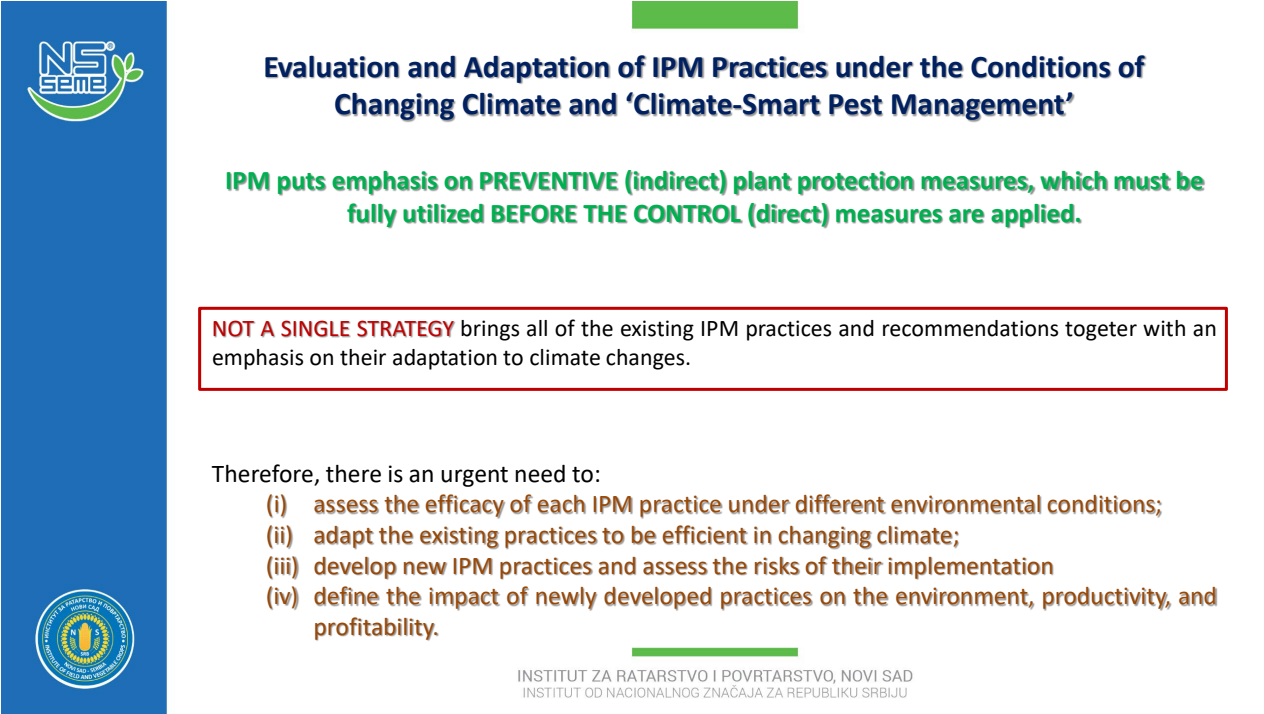
<style>
.page{position:relative;width:1264px;height:714px;background:#fff}
.page>*{position:absolute;margin:0;border:0;box-sizing:border-box;transform-origin:0 0}
.t1{font:700 31.5px/37.8px "Calibri";color:#002060;text-align:center}
.t2{font:700 27px/32.4px "Calibri";color:#00b050;text-align:center}
.t3{font:25.5px/30.6px "Calibri";color:#984807}
.t4{font:25.5px "Calibri";color:#000}
.t5{font:24px/28.8px "Calibri";color:#000}
.s1{color:#c00000}
</style>
<div class="page">
<img style="left:2px;top:2px;width:1171px;height:711px">
<img style="left:244px;top:37px;width:570px;height:70px">
<img style="left:814px;top:37px;width:17px;height:38px">
<img style="left:831px;top:37px;width:61px;height:38px">
<img style="left:892px;top:37px;width:7px;height:38px">
<img style="left:899px;top:37px;width:51px;height:38px">
<img style="left:950px;top:37px;width:223px;height:70px">
<img style="left:314px;top:75px;width:398px;height:70px">
<img style="left:712px;top:75px;width:10px;height:70px">
<img style="left:722px;top:75px;width:85px;height:70px">
<img style="left:807px;top:75px;width:288px;height:70px">
<img style="left:208px;top:155px;width:998px;height:61px">
<img style="left:330px;top:187px;width:487px;height:61px">
<img style="left:817px;top:187px;width:289px;height:61px">
<img style="left:197px;top:305px;width:42px;height:54px">
<img style="left:239px;top:305px;width:6px;height:54px">
<img style="left:245px;top:305px;width:14px;height:54px">
<img style="left:259px;top:305px;width:7px;height:54px">
<img style="left:266px;top:305px;width:69px;height:54px">
<img style="left:335px;top:305px;width:6px;height:54px">
<img style="left:341px;top:305px;width:98px;height:54px">
<img style="left:439px;top:305px;width:38px;height:54px">
<img style="left:250px;top:479px;width:56px;height:31px">
<img style="left:297px;top:480px;width:65px;height:30px">
<img style="left:362px;top:480px;width:6px;height:30px">
<img style="left:368px;top:480px;width:41px;height:30px">
<img style="left:409px;top:480px;width:79px;height:30px">
<img style="left:488px;top:480px;width:5px;height:30px">
<img style="left:493px;top:480px;width:21px;height:30px">
<img style="left:514px;top:480px;width:6px;height:30px">
<img style="left:520px;top:480px;width:50px;height:30px">
<img style="left:570px;top:480px;width:5px;height:30px">
<img style="left:575px;top:480px;width:42px;height:30px">
<img style="left:617px;top:480px;width:5px;height:30px">
<img style="left:622px;top:480px;width:84px;height:30px">
<img style="left:706px;top:480px;width:5px;height:30px">
<img style="left:711px;top:480px;width:62px;height:30px">
<img style="left:773px;top:480px;width:5px;height:30px">
<img style="left:778px;top:480px;width:90px;height:30px">
<img style="left:868px;top:480px;width:6px;height:30px">
<img style="left:874px;top:480px;width:151px;height:57px">
<img style="left:1025px;top:480px;width:5px;height:57px">
<img style="left:1030px;top:480px;width:108px;height:57px">
<img style="left:1138px;top:480px;width:7px;height:57px">
<img style="left:1145px;top:480px;width:28px;height:57px">
<img style="left:250px;top:510px;width:47px;height:30px">
<img style="left:297px;top:510px;width:60px;height:31px">
<img style="left:357px;top:510px;width:6px;height:31px">
<img style="left:363px;top:510px;width:40px;height:31px">
<img style="left:403px;top:510px;width:79px;height:31px">
<img style="left:482px;top:510px;width:5px;height:31px">
<img style="left:487px;top:510px;width:94px;height:31px">
<img style="left:581px;top:510px;width:5px;height:31px">
<img style="left:586px;top:510px;width:22px;height:31px">
<img style="left:608px;top:510px;width:32px;height:31px">
<img style="left:640px;top:510px;width:5px;height:31px">
<img style="left:645px;top:510px;width:86px;height:31px">
<img style="left:731px;top:510px;width:5px;height:31px">
<img style="left:736px;top:510px;width:20px;height:31px">
<img style="left:756px;top:510px;width:5px;height:31px">
<img style="left:761px;top:510px;width:94px;height:31px">
<img style="left:855px;top:510px;width:5px;height:31px">
<img style="left:860px;top:510px;width:76px;height:31px">
<img style="left:936px;top:510px;width:7px;height:31px">
<img style="left:943px;top:510px;width:40px;height:31px">
<img style="left:250px;top:540px;width:67px;height:31px">
<img style="left:297px;top:541px;width:83px;height:31px">
<img style="left:380px;top:541px;width:6px;height:31px">
<img style="left:386px;top:541px;width:44px;height:31px">
<img style="left:430px;top:541px;width:5px;height:31px">
<img style="left:435px;top:541px;width:42px;height:31px">
<img style="left:477px;top:541px;width:6px;height:31px">
<img style="left:483px;top:541px;width:93px;height:31px">
<img style="left:576px;top:541px;width:5px;height:31px">
<img style="left:581px;top:541px;width:39px;height:31px">
<img style="left:620px;top:541px;width:6px;height:31px">
<img style="left:626px;top:541px;width:65px;height:31px">
<img style="left:691px;top:541px;width:5px;height:31px">
<img style="left:696px;top:541px;width:41px;height:31px">
<img style="left:737px;top:541px;width:46px;height:31px">
<img style="left:783px;top:541px;width:5px;height:31px">
<img style="left:788px;top:541px;width:21px;height:31px">
<img style="left:809px;top:541px;width:6px;height:31px">
<img style="left:815px;top:541px;width:50px;height:31px">
<img style="left:865px;top:541px;width:6px;height:31px">
<img style="left:871px;top:541px;width:166px;height:31px">
<img style="left:1037px;top:541px;width:40px;height:31px">
<img style="left:250px;top:571px;width:67px;height:58px">
<img style="left:297px;top:572px;width:66px;height:30px">
<img style="left:363px;top:572px;width:7px;height:30px">
<img style="left:370px;top:572px;width:42px;height:30px">
<img style="left:412px;top:572px;width:175px;height:57px">
<img style="left:483px;top:572px;width:7px;height:57px">
<img style="left:490px;top:572px;width:21px;height:57px">
<img style="left:511px;top:572px;width:42px;height:57px">
<img style="left:587px;top:572px;width:109px;height:57px">
<img style="left:696px;top:572px;width:7px;height:57px">
<img style="left:703px;top:572px;width:93px;height:57px">
<img style="left:796px;top:572px;width:83px;height:57px">
<img style="left:803px;top:572px;width:61px;height:57px">
<img style="left:879px;top:572px;width:139px;height:57px">
<img style="left:1018px;top:572px;width:7px;height:57px">
<img style="left:1025px;top:572px;width:129px;height:57px">
<img style="left:1154px;top:572px;width:7px;height:57px">
<img style="left:1161px;top:572px;width:39px;height:57px">
<img style="left:1200px;top:588px;width:18px;height:19px">
<img style="left:297px;top:602px;width:119px;height:57px">
<img style="left:416px;top:602px;width:41px;height:57px">
<div style="left:198px;top:307px;width:1029px;height:84px;border:3px solid #c00000"></div>
<p class="t1" style="left:263px;top:47px;width:882px">Evaluation and Adaptation of IPM Practices under the Conditions of<br>Changing Climate and ‘Climate-Smart Pest Management’</p>
<p class="t2" style="left:225px;top:164px;width:979px">IPM puts emphasis on PREVENTIVE (indirect) plant protection measures, which must be fully utilized BEFORE THE CONTROL (direct) measures are applied.</p>
<p class="t5" style="left:212px;top:313px;width:1006px"><span class="s1">NOT A SINGLE STRATEGY</span> brings all of the existing IPM practices and recommendations togeter with an emphasis on their adaptation to climate changes.</p>
<p class="t4" style="left:212px;top:455px;width:390px">Therefore, there is an urgent need to:</p>
<p class="t3" style="left:266px;top:488px;width:897px">(i) assess the efficacy of each IPM practice under different environmental conditions;</p>
<p class="t3" style="left:266px;top:518px;width:695px">(ii) adapt the existing practices to be efficient in changing climate;</p>
<p class="t3" style="left:266px;top:549px;width:789px">(iii) develop new IPM practices and assess the risks of their implementation</p>
<p class="t3" style="left:313px;top:579px;width:904px;text-indent:-47px">(iv) define the impact of newly developed practices on the environment, productivity, and profitability.</p>
</div>
